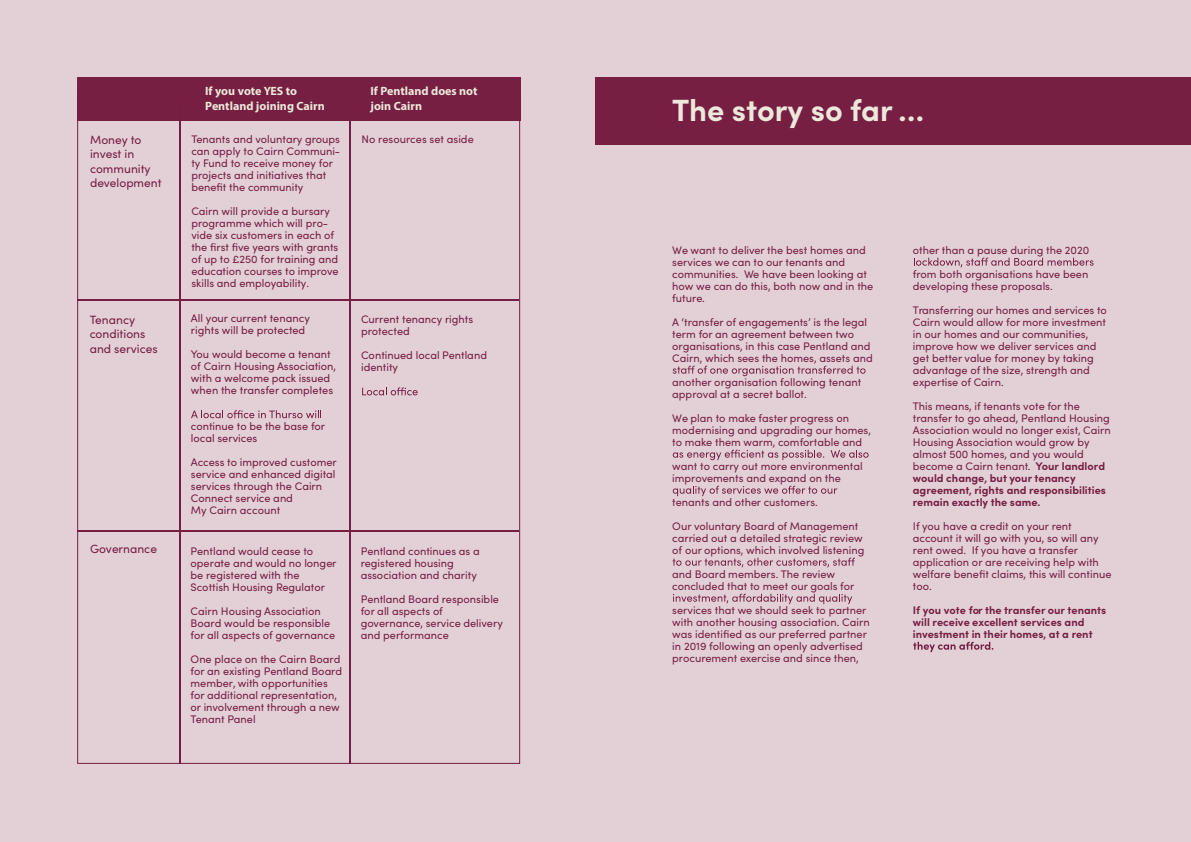
<style>
.page{position:relative;width:1191px;height:842px;background:#fff}
.page>*{position:absolute;margin:0;border:0;box-sizing:border-box;transform-origin:0 0}
.t1{font:700 30.8px "Sofia Pro";color:#ece8db}
.t2{font:12px/14.4px "Sofia Pro";color:#761d42}
.t3{font:700 12px/14.4px "Myriad Pro";color:#ece8db}
.t4{font:11px/12px "Sofia Pro";color:#761f43}
.t5{font:11px/12px "Sofia Pro";color:#761d42}
.t6{font:700 11px/12px "Sofia Pro";color:#761f43}
.s1{font-weight:700}
</style>
<div class="page">
<div style="left:0;top:0;width:602px;height:842px;background:#e2d0d6"></div>
<div style="left:77px;top:77px;width:443px;height:44px;background:#761f43"></div>
<svg style="left:77px;top:121px;width:443px;height:643px"></svg>
<hr style="left:77px;top:299px;width:442px;height:1px;background:#761d42">
<hr style="left:180px;top:102px;width:1px;height:661px;background:#761d42">
<hr style="left:349px;top:102px;width:1px;height:661px;background:#761d42">
<hr style="left:77px;top:531px;width:442px;height:1px;background:#761d42">
<svg style="left:191px;top:410px;width:130px;height:8px"></svg>
<svg style="left:362px;top:387px;width:56px;height:8px"></svg>
<div style="left:595px;top:0;width:596px;height:842px;background:#e2d0d6"></div>
<div style="left:595px;top:77px;width:596px;height:67px;background:#761f43"></div>
<svg style="left:672px;top:366px;width:193px;height:10px"></svg>
<svg style="left:673px;top:450px;width:151px;height:10px"></svg>
<svg style="left:830px;top:450px;width:38px;height:8px"></svg>
<svg style="left:673px;top:486px;width:164px;height:10px"></svg>
<svg style="left:672px;top:558px;width:183px;height:9px"></svg>
<svg style="left:673px;top:594px;width:179px;height:10px"></svg>
<svg style="left:914px;top:258px;width:179px;height:9px"></svg>
<svg style="left:913px;top:642px;width:80px;height:10px"></svg>
<p class="t3" style="left:205px;top:84px;width:121px">If you vote YES to<br>Pentland joining Cairn</p>
<p class="t3" style="left:370px;top:84px;width:109px">If Pentland does not join Cairn</p>
<p class="t5" style="left:191px;top:133px;width:150px">Tenants and voluntary groups can apply to Cairn Communi&shy;ty Fund to receive money for projects and initiatives that benefit the community</p>
<p class="t5" style="left:191px;top:205px;width:149px">Cairn will provide a bursary programme which will pro&shy;vide six customers in each of the first five years with grants of up to £250 for training and education courses to improve skills and employability.</p>
<p class="t2" style="left:90px;top:132px;width:53px">Money to</p>
<p class="t5" style="left:361px;top:133px;width:114px">No resources set aside</p>
<p class="t2" style="left:90px;top:146px;width:73px">invest in community development</p>
<p class="t2" style="left:90px;top:312px;width:69px">Tenancy conditions and services</p>
<p class="t5" style="left:191px;top:312px;width:120px">All your current tenancy rights will be protected</p>
<p class="t5" style="left:191px;top:348px;width:147px">You would become a tenant of Cairn Housing Association, with a welcome pack issued when the transfer completes</p>
<p class="t5" style="left:191px;top:420px;width:135px">continue to be the base for local services</p>
<p class="t5" style="left:191px;top:456px;width:147px">Access to improved customer service and enhanced digital services through the Cairn<br>Connect service and<br>My Cairn account</p>
<p class="t2" style="left:90px;top:541px;width:68px">Governance</p>
<p class="t5" style="left:191px;top:544px;width:147px">Pentland would cease to operate and would no longer be registered with the<br>Scottish Housing Regulator</p>
<p class="t5" style="left:191px;top:604px;width:146px">Cairn Housing Association<br>Board would be responsible for all aspects of governance</p>
<p class="t5" style="left:191px;top:652px;width:153px">One place on the Cairn Board for an existing Pentland Board member, with opportunities for additional representation, or involvement through a new<br>Tenant Panel</p>
<p class="t5" style="left:361px;top:313px;width:114px">Current tenancy rights protected</p>
<p class="t5" style="left:361px;top:349px;width:127px">Continued local Pentland identity</p>
<p class="t5" style="left:361px;top:544px;width:121px">Pentland continues as a registered housing association and charity</p>
<p class="t5" style="left:361px;top:592px;width:144px">Pentland Board responsible for all aspects of governance, service delivery and performance</p>
<h1 class="t1" style="left:672px;top:86px;width:253px">The story so far …</h1>
<p class="t4" style="left:672px;top:243px;width:203px">We want to deliver the best homes and services we can to our tenants and communities. We have been looking at how we can do this, both now and in the future.</p>
<p class="t4" style="left:672px;top:315px;width:202px">A ‘transfer of engagements’ is the legal term for an agreement between two organisations, in this case Pentland and Cairn, which sees the homes, assets and</p>
<p class="t4" style="left:672px;top:375px;width:190px">another organisation following tenant approval at a secret ballot.</p>
<p class="t4" style="left:672px;top:411px;width:200px">We plan to make faster progress on modernising and upgrading our homes, to make them warm, comfortable and</p>
<p class="t4" style="left:672px;top:459px;width:192px">want to carry out more environmental improvements and expand on the</p>
<p class="t4" style="left:672px;top:489px;width:188px;line-height:24px">tenants and other customers.<br>Our voluntary Board of Management</p>
<p class="t4" style="left:672px;top:531px;width:194px">carried out a detailed strategic review of our options, which involved listening</p>
<p class="t4" style="left:672px;top:567px;width:184px">and Board members. The review concluded that to meet our goals for</p>
<p class="t4" style="left:672px;top:603px;width:199px">services that we should seek to partner with another housing association. Cairn was identified as our preferred partner in 2019 following an openly advertised procurement exercise and since then,</p>
<p class="t4" style="left:913px;top:237px;width:178px;line-height:24px">other than a pause during the 2020 from both organisations have been</p>
<p class="t4" style="left:913px;top:273px;width:195px;line-height:24px">developing these proposals.<br>Transferring our homes and services to</p>
<p class="t4" style="left:913px;top:315px;width:195px">Cairn would allow for more investment in our homes and our communities, improve how we deliver services and get better value for money by taking advantage of the size, strength and expertise of Cairn.</p>
<p class="t4" style="left:913px;top:399px;width:199px">This means, if tenants vote for the transfer to go ahead, Pentland Housing Association would no longer exist, Cairn Housing Association would grow by almost 500 homes, and you would become a Cairn tenant. <span class="s1">Your landlord would change, but your tenancy agreement, rights and responsibilities remain exactly the same.</span></p>
<p class="t4" style="left:913px;top:519px;width:200px">If you have a credit on your rent account it will go with you, so will any rent owed. If you have a transfer application or are receiving help with welfare benefit claims, this will continue too.</p>
<p class="t6" style="left:913px;top:603px;width:195px">If you vote for the transfer our tenants will receive excellent services and investment in their homes, at a rent</p>
</div>
